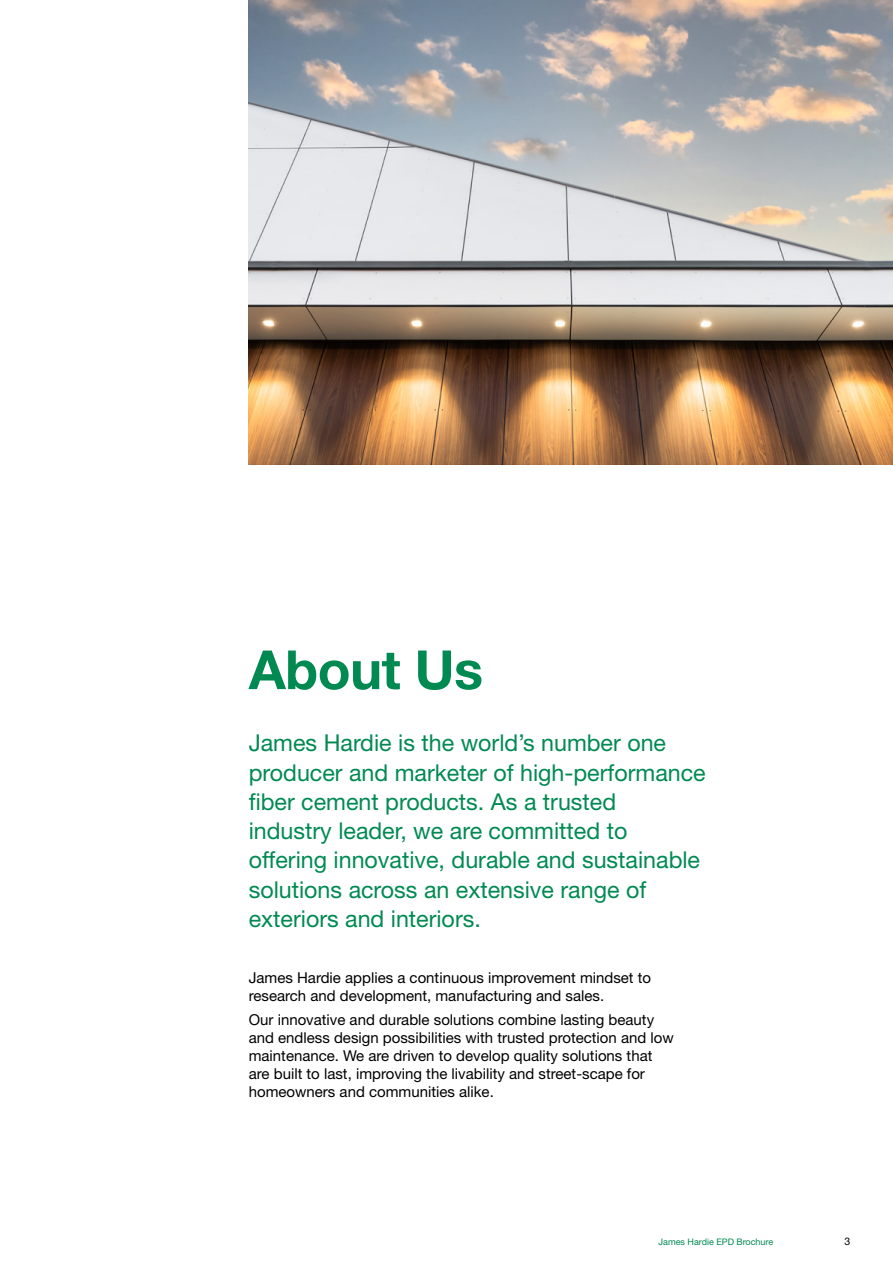
<style>
.page{position:relative;width:893px;height:1263px;background:#fff}
.page>*{position:absolute;margin:0;border:0;box-sizing:border-box;transform-origin:0 0}
.t1{font:700 54px "Helvetica Neue LT Std";letter-spacing:-.01em;color:#008a52}
.t2{font:23.25px/29.2px "Helvetica Neue LT Std";color:#008a52}
.t3{font:15px/18px "Helvetica Neue LT Std";color:#000}
.t4{font:10.5px "Helvetica Neue LT Std";color:#000}
.t5{font:9px "Helvetica Neue LT Std";color:#008a52}
</style>
<div class="page">
<img style="left:249px;top:0;width:644px;height:464px">
<h1 class="t1" style="left:249px;top:636px;width:236px">About Us</h1>
<p class="t2" style="left:249px;top:728px;width:458px">James Hardie is the world’s number one producer and marketer of high-performance fiber cement products. As a trusted<br>industry leader, we are committed to offering innovative, durable and sustainable solutions across an extensive range of exteriors and interiors.</p>
<p class="t3" style="left:249px;top:968px;width:404px">James Hardie applies a continuous improvement mindset to research and development, manufacturing and sales.</p>
<p class="t3" style="left:249px;top:1010px;width:427px">Our innovative and durable solutions combine lasting beauty and endless design possibilities with trusted protection and low maintenance. We are driven to develop quality solutions that are built to last, improving the livability and street-scape for homeowners and communities alike.</p>
<p class="t5" style="left:658px;top:1237px;width:116px">James Hardie EPD Brochure</p>
<p class="t4" style="left:845px;top:1235px;width:7px">3</p>
</div>
